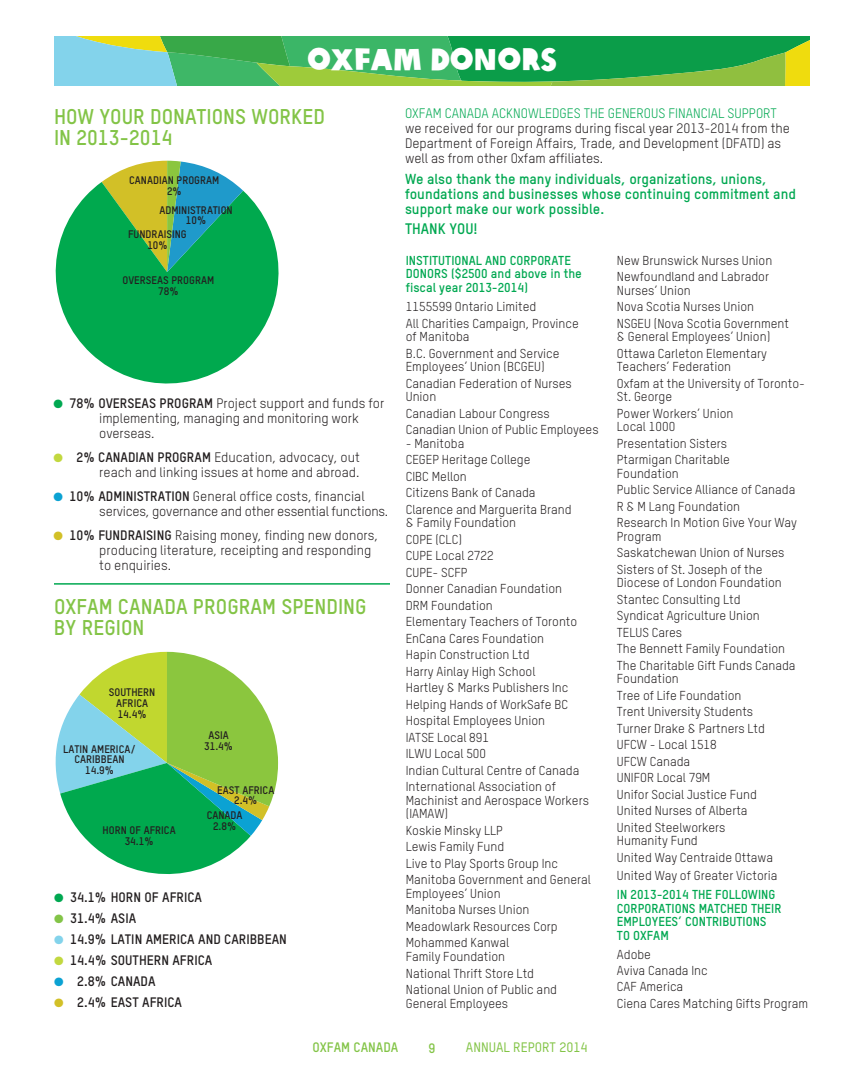
<style>
.page{position:relative;width:864px;height:1080px;background:#fff}
.page>*{position:absolute;margin:0;border:0;box-sizing:border-box;transform-origin:0 0}
.t1{font:30px "Oxfam Global Headline";color:#fff}
.t2{font:700 21px/21px "Oxfam TSTARPRO";color:#83c447}
.t3{font:700 15px "Oxfam TSTARPRO";color:#00a851}
.t4{font:700 14.25px/15px "Oxfam TSTARPRO";color:#00a851}
.t5{font:13.5px/15px "Oxfam TSTARPRO";color:#231f20}
.t6{font:700 13.5px "Oxfam TSTARPRO";color:#231f20}
.t7{font:13.5px "Oxfam TSTARPRO";color:#00a851}
.t8{font:500 13.5px "Oxfam TSTARPRO";color:#83c447}
.t9{font:700 13.5px "Oxfam TSTARPRO";color:#83c447}
.t10{font:12.75px/16.5px "Oxfam TSTARPRO";color:#231f20}
.t11{font:700 12.75px/13.5px "Oxfam TSTARPRO";color:#00a851}
.t12{font:700 10.8px/10.8px "Oxfam TSTARPRO";color:#231f20;text-align:center}
.s1{color:#00a851}
.s2{font-weight:700}
.s3{color:#c2d83f}
.s4{font-weight:700;color:#fff}
.s5{color:#0ba2d3}
.s6{color:#d2c027}
.s7{color:#83c447}
.s8{color:#83d3eb}
.s9{color:#fff}
</style>
<div class="page">
<svg style="left:54px;top:36px;width:756px;height:50px;background:#4bb462"></svg>
<svg style="left:55px;top:182px;width:224px;height:202px;fill:#00a94e"></svg>
<svg style="left:102px;top:161px;width:141px;height:111px;background:#54b26f"></svg>
<hr style="left:54px;top:583px;width:336px;height:2px;background:#00a851">
<svg style="left:56px;top:652px;width:223px;height:223px"></svg>
<h1 class="t1" style="left:307px;top:33px;width:251px">OXFAM DONORS</h1>
<h2 class="t2" style="left:54px;top:107px;width:273px">HOW YOUR DONATIONS WORKED<br>IN 2013-2014</h2>
<p class="t7" style="left:405px;top:106px;width:374px">OXFAM CANADA ACKNOWLEDGES THE GENEROUS FINANCIAL SUPPORT</p>
<p class="t5" style="left:405px;top:121px;width:386px">we received for our programs during fiscal year 2013-2014 from the<br>Department of Foreign Affairs, Trade, and Development (DFATD) as well as from other Oxfam affiliates.</p>
<p class="t4" style="left:405px;top:172px;width:392px">We also thank the many individuals, organizations, unions, foundations and businesses whose continuing commitment and support make our work possible.</p>
<p class="t3" style="left:405px;top:220px;width:74px">THANK YOU!</p>
<p class="t12" style="left:129px;top:175px;width:92px">CANADIAN PROGRAM<br>2%</p>
<p class="t12" style="left:159px;top:204px;width:75px">ADMINISTRATION<br>10%</p>
<p class="t12" style="left:128px;top:229px;width:60px">FUNDRAISING<br>10%</p>
<p class="t12" style="left:122px;top:275px;width:93px">OVERSEAS PROGRAM<br>78%</p>
<p class="t5" style="left:99px;top:396px;width:287px;text-indent:-46px"><span class="s1">●</span> <span class="s2">78% OVERSEAS PROGRAM</span> Project support and funds for implementing, managing and monitoring work overseas.</p>
<p class="t5" style="left:53px;top:450px;width:308px;text-align:right"><span class="s3">●</span> <span class="s4">0</span><span class="s2">2% CANADIAN PROGRAM</span> Education, advocacy, out reach and linking issues at home and abroad.</p>
<p class="t5" style="left:99px;top:489px;width:291px;text-indent:-46px"><span class="s5">●</span> <span class="s2">10% ADMINISTRATION</span> General office costs, financial services, governance and other essential functions.</p>
<p class="t5" style="left:99px;top:528px;width:281px;text-indent:-46px"><span class="s6">●</span> <span class="s2">10% FUNDRAISING</span> Raising money, finding new donors, producing literature, receipting and responding to enquiries.</p>
<h2 class="t2" style="left:54px;top:596px;width:314px">OXFAM CANADA PROGRAM SPENDING<br>BY REGION</h2>
<p class="t12" style="left:109px;top:687px;width:48px">SOUTHERN<br>AFRICA<br>14.4%</p>
<p class="t12" style="left:63px;top:743px;width:74px">LATIN AMERICA/<br>CARIBBEAN<br>14.9%</p>
<p class="t12" style="left:103px;top:825px;width:75px">HORN OF AFRICA<br>34.1%</p>
<p class="t12" style="left:204px;top:729px;width:30px">ASIA<br>31.4%</p>
<p class="t12" style="left:217px;top:784px;width:59px">EAST AFRICA<br>2.4%</p>
<p class="t12" style="left:207px;top:810px;width:37px">CANADA<br>2.8%</p>
<p class="t6" style="left:54px;top:890px;width:150px"><span class="s1">●</span> 34.1% HORN OF AFRICA</p>
<p class="t6" style="left:54px;top:911px;width:84px"><span class="s7">●</span> 31.4% ASIA</p>
<p class="t6" style="left:54px;top:932px;width:234px"><span class="s8">●</span> 14.9% LATIN AMERICA AND CARIBBEAN</p>
<p class="t6" style="left:54px;top:953px;width:160px"><span class="s3">●</span> 14.4% SOUTHERN AFRICA</p>
<p class="t6" style="left:54px;top:974px;width:103px"><span class="s5">●</span> <span class="s9">0</span>2.8% CANADA</p>
<p class="t6" style="left:54px;top:995px;width:130px"><span class="s6">●</span> <span class="s9">0</span>2.4% EAST AFRICA</p>
<p class="t11" style="left:406px;top:254px;width:178px">INSTITUTIONAL AND CORPORATE<br>DONORS ($2500 and above in the fiscal year 2013-2014)</p>
<p class="t10" style="left:406px;top:299px;width:175px">1155599 Ontario Limited<br>All Charities Campaign, Province</p>
<p class="t10" style="left:406px;top:329px;width:155px">of Manitoba<br>B.C. Government and Service</p>
<p class="t10" style="left:406px;top:359px;width:168px">Employees’ Union (BCGEU)<br>Canadian Federation of Nurses</p>
<p class="t10" style="left:406px;top:389px;width:194px">Union<br>Canadian Labour Congress<br>Canadian Union of Public Employees</p>
<p class="t10" style="left:406px;top:435px;width:167px">- Manitoba<br>CEGEP Heritage College<br>CIBC Mellon<br>Citizens Bank of Canada<br>Clarence and Marguerita Brand</p>
<p class="t10" style="left:406px;top:515px;width:175px">&amp; Family Foundation<br>COPE (CLC)<br>CUPE Local 2722<br>CUPE- SCFP<br>Donner Canadian Foundation<br>DRM Foundation<br>Elementary Teachers of Toronto<br>EnCana Cares Foundation<br>Hapin Construction Ltd<br>Harry Ainlay High School<br>Hartley &amp; Marks Publishers Inc<br>Helping Hands of WorkSafe BC<br>Hospital Employees Union<br>IATSE Local 891<br>ILWU Local 500<br>Indian Cultural Centre of Canada<br>International Association of</p>
<p class="t10" style="left:406px;top:794px;width:185px;line-height:13.5px">Machinist and Aerospace Workers (IAMAW)</p>
<p class="t10" style="left:406px;top:822px;width:187px">Koskie Minsky LLP<br>Lewis Family Fund<br>Live to Play Sports Group Inc<br>Manitoba Government and General</p>
<p class="t10" style="left:406px;top:885px;width:153px">Employees’ Union<br>Manitoba Nurses Union<br>Meadowlark Resources Corp<br>Mohammed Kanwal</p>
<p class="t10" style="left:406px;top:948px;width:153px">Family Foundation<br>National Thrift Store Ltd<br>National Union of Public and</p>
<p class="t10" style="left:406px;top:995px;width:104px">General Employees</p>
<p class="t9" style="left:312px;top:1040px;width:87px">OXFAM CANADA</p>
<p class="t9" style="left:429px;top:1040px;width:8px">9</p>
<p class="t8" style="left:466px;top:1040px;width:123px">ANNUAL REPORT 2014</p>
<p class="t10" style="left:617px;top:252px;width:157px">New Brunswick Nurses Union<br>Newfoundland and Labrador</p>
<p class="t10" style="left:617px;top:282px;width:174px">Nurses’ Union<br>Nova Scotia Nurses Union<br>NSGEU (Nova Scotia Government</p>
<p class="t10" style="left:617px;top:329px;width:155px">&amp; General Employees’ Union)<br>Ottawa Carleton Elementary</p>
<p class="t10" style="left:617px;top:359px;width:190px">Teachers’ Federation<br>Oxfam at the University of Toronto-</p>
<p class="t10" style="left:617px;top:389px;width:118px">St. George<br>Power Workers’ Union</p>
<p class="t10" style="left:617px;top:419px;width:115px">Local 1000<br>Presentation Sisters<br>Ptarmigan Charitable</p>
<p class="t10" style="left:617px;top:465px;width:182px">Foundation<br>Public Service Alliance of Canada<br>R &amp; M Lang Foundation<br>Research In Motion Give Your Way</p>
<p class="t10" style="left:617px;top:528px;width:169px">Program<br>Saskatchewan Union of Nurses<br>Sisters of St. Joseph of the</p>
<p class="t10" style="left:617px;top:575px;width:180px">Diocese of London Foundation<br>Stantec Consulting Ltd<br>Syndicat Agriculture Union<br>TELUS Cares<br>The Bennett Family Foundation<br>The Charitable Gift Funds Canada</p>
<p class="t10" style="left:617px;top:671px;width:150px">Foundation<br>Tree of Life Foundation<br>Trent University Students<br>Turner Drake &amp; Partners Ltd<br>UFCW - Local 1518<br>UFCW Canada<br>UNIFOR Local 79M<br>Unifor Social Justice Fund<br>United Nurses of Alberta<br>United Steelworkers</p>
<p class="t10" style="left:617px;top:833px;width:158px">Humanity Fund<br>United Way Centraide Ottawa</p>
<p class="t10" style="left:617px;top:867px;width:162px">United Way of Greater Victoria</p>
<p class="t11" style="left:617px;top:888px;width:166px">IN 2013-2014 THE FOLLOWING<br>CORPORATIONS MATCHED THEIR<br>EMPLOYEES’ CONTRIBUTIONS<br>TO OXFAM</p>
<p class="t10" style="left:617px;top:947px;width:193px">Adobe<br>Aviva Canada Inc<br>CAF America<br>Ciena Cares Matching Gifts Program</p>
</div>
